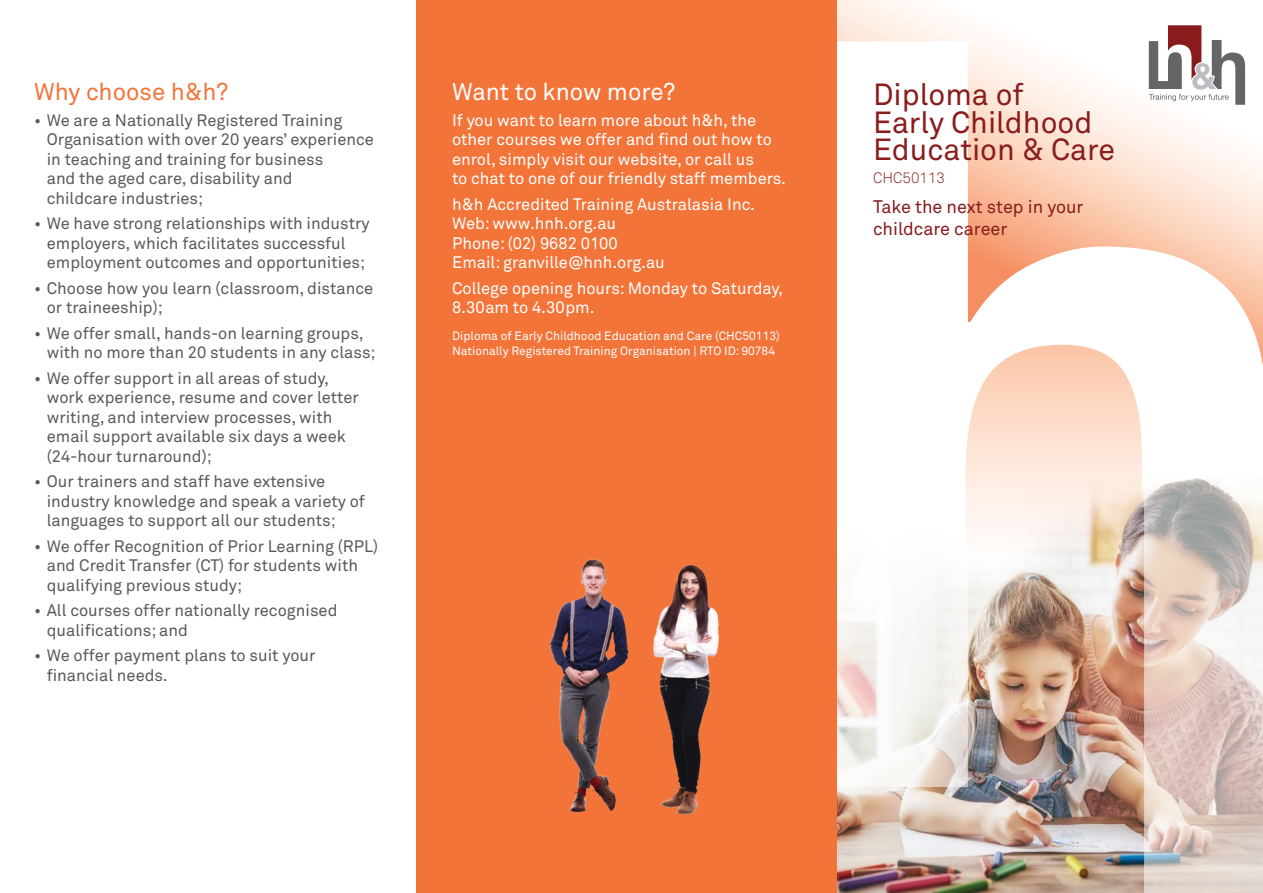
<style>
.page{position:relative;width:1263px;height:893px;background:#fff}
.page>*{position:absolute;margin:0;border:0;box-sizing:border-box;transform-origin:0 0}
.t1{font:30.3px/27.9px "Akkurat";color:#8a1c1c}
.t2{font:24px "Akkurat";color:#fff}
.t3{font:24px "Akkurat";color:#f37439}
.t4{font:18px/22.5px "Akkurat";color:#8a1c1c}
.t5{font:16.5px/19.5px "Akkurat";color:#58595b}
.t6{font:16.5px/19.5px "Akkurat";color:#fff}
.t7{font:300 15px "Akkurat";color:#8a1c1c}
.t8{font:12px/15px "Akkurat";color:#fff}
</style>
<div class="page">
<div style="left:417px;top:0;width:421px;height:893px;background:#f37439"></div>
<svg style="left:838px;top:0;width:151px;height:41px"></svg>
<img style="left:838px;top:41px;width:425px;height:852px">
<svg style="left:966px;top:345px;width:176px;height:130px"></svg>
<img style="left:550px;top:559px;width:169px;height:256px">
<svg style="left:1149px;top:25px;width:96px;height:80px"></svg>
<h2 class="t3" style="left:34px;top:77px;width:196px">Why choose h&amp;h?</h2>
<p class="t5" style="left:47px;top:110px;width:329px;text-indent:-13px">• We are a Nationally Registered Training Organisation with over 20 years’ experience in teaching and training for business<br>and the aged care, disability and<br>childcare industries;</p>
<p class="t5" style="left:47px;top:213px;width:324px;text-indent:-13px">• We have strong relationships with industry employers, which facilitates successful employment outcomes and opportunities;</p>
<p class="t5" style="left:47px;top:278px;width:328px;text-indent:-13px">• Choose how you learn (classroom, distance or traineeship);</p>
<p class="t5" style="left:47px;top:323px;width:330px;text-indent:-13px">• We offer small, hands-on learning groups, with no more than 20 students in any class;</p>
<p class="t5" style="left:47px;top:368px;width:313px;text-indent:-13px">• We offer support in all areas of study, work experience, resume and cover letter writing, and interview processes, with email support available six days a week (24-hour turnaround);</p>
<p class="t5" style="left:47px;top:471px;width:320px;text-indent:-13px">• Our trainers and staff have extensive industry knowledge and speak a variety of languages to support all our students;</p>
<p class="t5" style="left:47px;top:536px;width:333px;text-indent:-13px">• We offer Recognition of Prior Learning (RPL) and Credit Transfer (CT) for students with qualifying previous study;</p>
<p class="t5" style="left:47px;top:600px;width:292px;text-indent:-13px">• All courses offer nationally recognised qualifications; and</p>
<p class="t5" style="left:47px;top:645px;width:270px;text-indent:-13px">• We offer payment plans to suit your financial needs.</p>
<h2 class="t2" style="left:452px;top:77px;width:225px">Want to know more?</h2>
<p class="t6" style="left:452px;top:110px;width:335px">If you want to learn more about h&amp;h, the other courses we offer and find out how to enrol, simply visit our website, or call us<br>to chat to one of our friendly staff members.</p>
<p class="t6" style="left:452px;top:194px;width:304px">h&amp;h Accredited Training Australasia Inc.<br>Web: www.hnh.org.au<br>Phone: (02) 9682 0100<br>Email: granville@hnh.org.au</p>
<p class="t6" style="left:452px;top:278px;width:333px">College opening hours: Monday to Saturday,<br>8.30am to 4.30pm.</p>
<p class="t8" style="left:452px;top:328px;width:329px">Diploma of Early Childhood Education and Care (CHC50113)<br>Nationally Registered Training Organisation | RTO ID: 90784</p>
<h1 class="t1" style="left:873px;top:80px;width:244px">Diploma of<br>Early Childhood<br>Education &amp; Care</h1>
<p class="t7" style="left:873px;top:168px;width:74px">CHC50113</p>
<p class="t4" style="left:873px;top:195px;width:212px">Take the next step in your childcare career</p>
</div>
